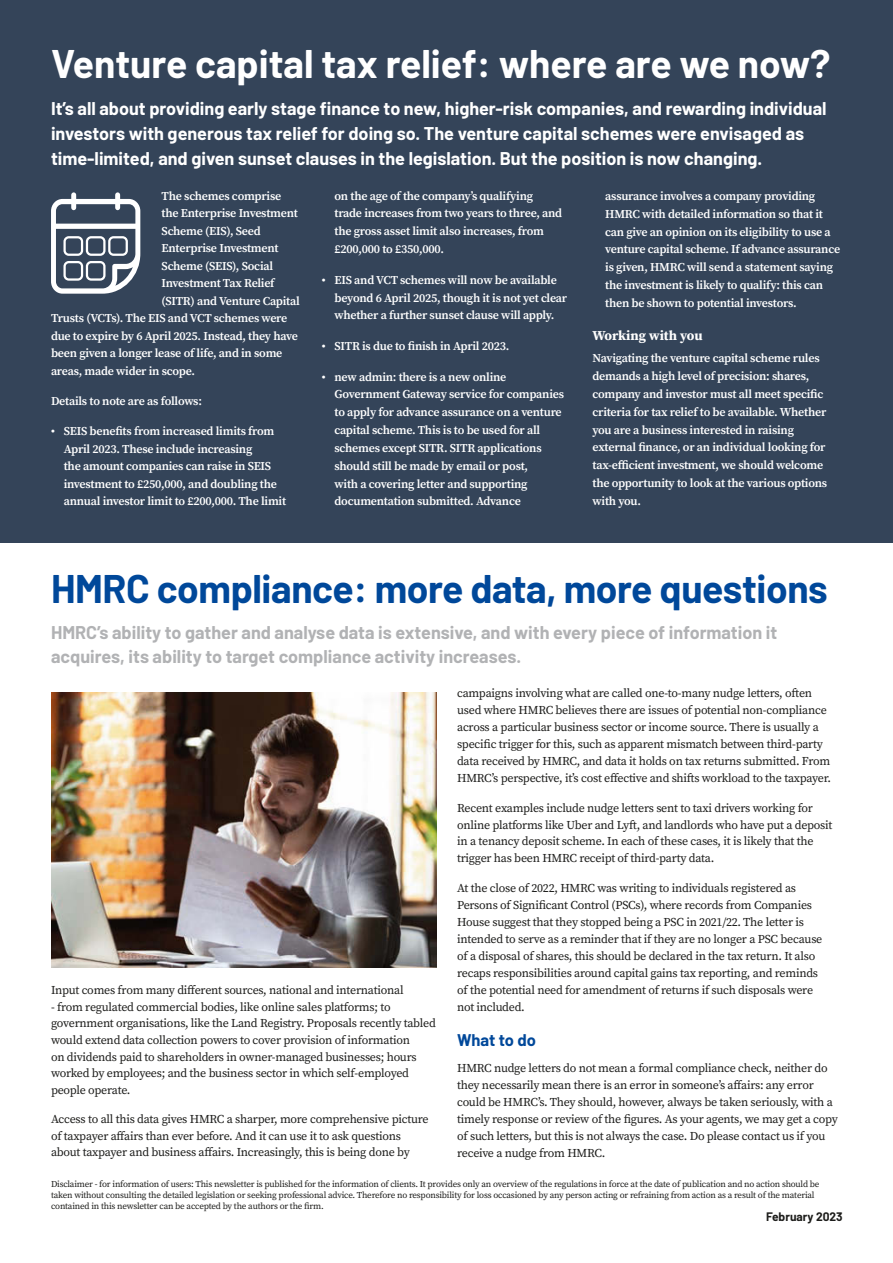
<style>
.page{position:relative;width:893px;height:1263px;background:#fff}
.page>*{position:absolute;margin:0;border:0;box-sizing:border-box;transform-origin:0 0}
.t1{font:700 39px "Barlow";color:#fff}
.t2{font:700 39px "Barlow";letter-spacing:-.01em;color:#00489a}
.t3{font:700 18px/25px "Barlow";color:#fff}
.t4{font:700 18px/24.2px "Barlow";color:#b1b2b4}
.t5{font:700 16.5px "Barlow";color:#00489a}
.t6{font:700 13.5px "Source Serif Pro";color:#fff}
.t7{font:12px/17px "Source Serif Pro";letter-spacing:-.02em;color:#1d1d1b}
.t8{font:600 12px/18px "Source Serif Pro";letter-spacing:-.02em;color:#fff}
.t9{font:700 12px "Barlow";color:#1d1d1b}
.t10{font:9px/10.8px "Source Serif Pro";letter-spacing:-.02em;color:#1d1d1b}
</style>
<div class="page">
<div style="left:0;top:0;width:893px;height:542px;background:#344459"></div>
<img style="left:51px;top:692px;width:386px;height:275px">
<svg style="left:51px;top:192px;width:89px;height:102px"></svg>
<div style="left:86px;top:236px;width:20px;height:20px;border:2px solid #fff;border-radius:4px"></div>
<div style="left:108px;top:236px;width:20px;height:20px;border:2px solid #fff;border-radius:4px"></div>
<div style="left:63px;top:261px;width:20px;height:20px;border:2px solid #fff;border-radius:4px"></div>
<div style="left:86px;top:261px;width:20px;height:20px;border:2px solid #fff;border-radius:4px"></div>
<div style="left:63px;top:236px;width:20px;height:20px;border:2px solid #fff;border-radius:4px"></div>
<h1 class="t1" style="left:51px;top:35px;width:781px">Venture capital tax relief: where are we now?</h1>
<p class="t3" style="left:51px;top:95px;width:777px">It’s all about providing early stage finance to new, higher-risk companies, and rewarding individual investors with generous tax relief for doing so. The venture capital schemes were envisaged as time-limited, and given sunset clauses in the legislation. But the position is now changing.</p>
<p class="t8" style="left:162px;top:186px;width:121px">The schemes comprise</p>
<p class="t8" style="left:162px;top:204px;width:138px">the Enterprise Investment</p>
<p class="t8" style="left:162px;top:221px;width:101px">Scheme (EIS), Seed</p>
<p class="t8" style="left:162px;top:239px;width:119px">Enterprise Investment</p>
<p class="t8" style="left:162px;top:256px;width:113px">Scheme (SEIS), Social</p>
<p class="t8" style="left:162px;top:274px;width:114px">Investment Tax Relief</p>
<p class="t8" style="left:162px;top:292px;width:140px">(SITR) and Venture Capital</p>
<p class="t8" style="left:51px;top:309px;width:238px">Trusts (VCTs). The EIS and VCT schemes were</p>
<p class="t8" style="left:51px;top:327px;width:248px">due to expire by 6 April 2025. Instead, they have</p>
<p class="t8" style="left:51px;top:344px;width:233px">been given a longer lease of life, and in some</p>
<p class="t8" style="left:51px;top:362px;width:146px">areas, made wider in scope.</p>
<p class="t8" style="left:51px;top:392px;width:152px">Details to note are as follows:</p>
<p class="t8" style="left:64px;top:422px;width:224px;line-height:17.5px;text-indent:-13px">• SEIS benefits from increased limits from April 2023. These include increasing<br>the amount companies can raise in SEIS investment to £250,000, and doubling the annual investor limit to £200,000. The limit</p>
<p class="t8" style="left:334px;top:187px;width:229px">on the age of the company’s qualifying trade increases from two years to three, and the gross asset limit also increases, from £200,000 to £350,000.</p>
<p class="t8" style="left:334px;top:271px;width:234px;text-indent:-13px">• EIS and VCT schemes will now be available beyond 6 April 2025, though it is not yet clear whether a further sunset clause will apply.</p>
<p class="t8" style="left:322px;top:337px;width:189px">• SITR is due to finish in April 2023.</p>
<p class="t8" style="left:334px;top:367px;width:231px;text-indent:-13px">• new admin: there is a new online Government Gateway service for companies to apply for advance assurance on a venture capital scheme. This is to be used for all schemes except SITR. SITR applications should still be made by email or post,<br>with a covering letter and supporting documentation submitted. Advance</p>
<p class="t8" style="left:605px;top:186px;width:236px">assurance involves a company providing HMRC with detailed information so that it can give an opinion on its eligibility to use a venture capital scheme. If advance assurance is given, HMRC will send a statement saying the investment is likely to qualify: this can then be shown to potential investors.</p>
<p class="t6" style="left:592px;top:326px;width:112px">Working with you</p>
<p class="t8" style="left:592px;top:349px;width:236px">Navigating the venture capital scheme rules demands a high level of precision: shares, company and investor must all meet specific criteria for tax relief to be available. Whether you are a business interested in raising external finance, or an individual looking for tax-efficient investment, we should welcome the opportunity to look at the various options with you.</p>
<h1 class="t2" style="left:51px;top:560px;width:778px">HMRC compliance: more data, more questions</h1>
<h2 class="t4" style="left:51px;top:619px;width:728px">HMRC’s ability to gather and analyse data is extensive, and with every piece of information it acquires, its ability to target compliance activity increases.</h2>
<p class="t7" style="left:51px;top:982px;width:354px">Input comes from many different sources, national and international</p>
<p class="t7" style="left:51px;top:998px;width:386px">- from regulated commercial bodies, like online sales platforms; to government organisations, like the Land Registry. Proposals recently tabled would extend data collection powers to cover provision of information<br>on dividends paid to shareholders in owner-managed businesses; hours worked by employees; and the business sector in which self-employed people operate.</p>
<p class="t7" style="left:51px;top:1111px;width:379px">Access to all this data gives HMRC a sharper, more comprehensive picture of taxpayer affairs than ever before. And it can use it to ask questions about taxpayer and business affairs. Increasingly, this is being done by</p>
<p class="t7" style="left:457px;top:685px;width:375px">campaigns involving what are called one-to-many nudge letters, often used where HMRC believes there are issues of potential non-compliance across a particular business sector or income source. There is usually a specific trigger for this, such as apparent mismatch between third-party data received by HMRC, and data it holds on tax returns submitted. From HMRC’s perspective, it’s cost effective and shifts workload to the taxpayer.</p>
<p class="t7" style="left:457px;top:799px;width:377px">Recent examples include nudge letters sent to taxi drivers working for online platforms like Uber and Lyft, and landlords who have put a deposit in a tenancy deposit scheme. In each of these cases, it is likely that the trigger has been HMRC receipt of third-party data.</p>
<p class="t7" style="left:457px;top:880px;width:367px">At the close of 2022, HMRC was writing to individuals registered as Persons of Significant Control (PSCs), where records from Companies House suggest that they stopped being a PSC in 2021/22. The letter is intended to serve as a reminder that if they are no longer a PSC because of a disposal of shares, this should be declared in the tax return. It also recaps responsibilities around capital gains tax reporting, and reminds of the potential need for amendment of returns if such disposals were not included.</p>
<h3 class="t5" style="left:457px;top:1028px;width:80px">What to do</h3>
<p class="t7" style="left:457px;top:1059px;width:382px">HMRC nudge letters do not mean a formal compliance check, neither do they necessarily mean there is an error in someone’s affairs: any error could be HMRC’s. They should, however, always be taken seriously, with a timely response or review of the figures. As your agents, we may get a copy of such letters, but this is not always the case. Do please contact us if you receive a nudge from HMRC.</p>
<p class="t10" style="left:51px;top:1179px;width:770px">Disclaimer - for information of users: This newsletter is published for the information of clients. It provides only an overview of the regulations in force at the date of publication and no action should be taken without consulting the detailed legislation or seeking professional advice. Therefore no responsibility for loss occasioned by any person acting or refraining from action as a result of the material contained in this newsletter can be accepted by the authors or the firm.</p>
<p class="t9" style="left:766px;top:1208px;width:78px">February 2023</p>
</div>
